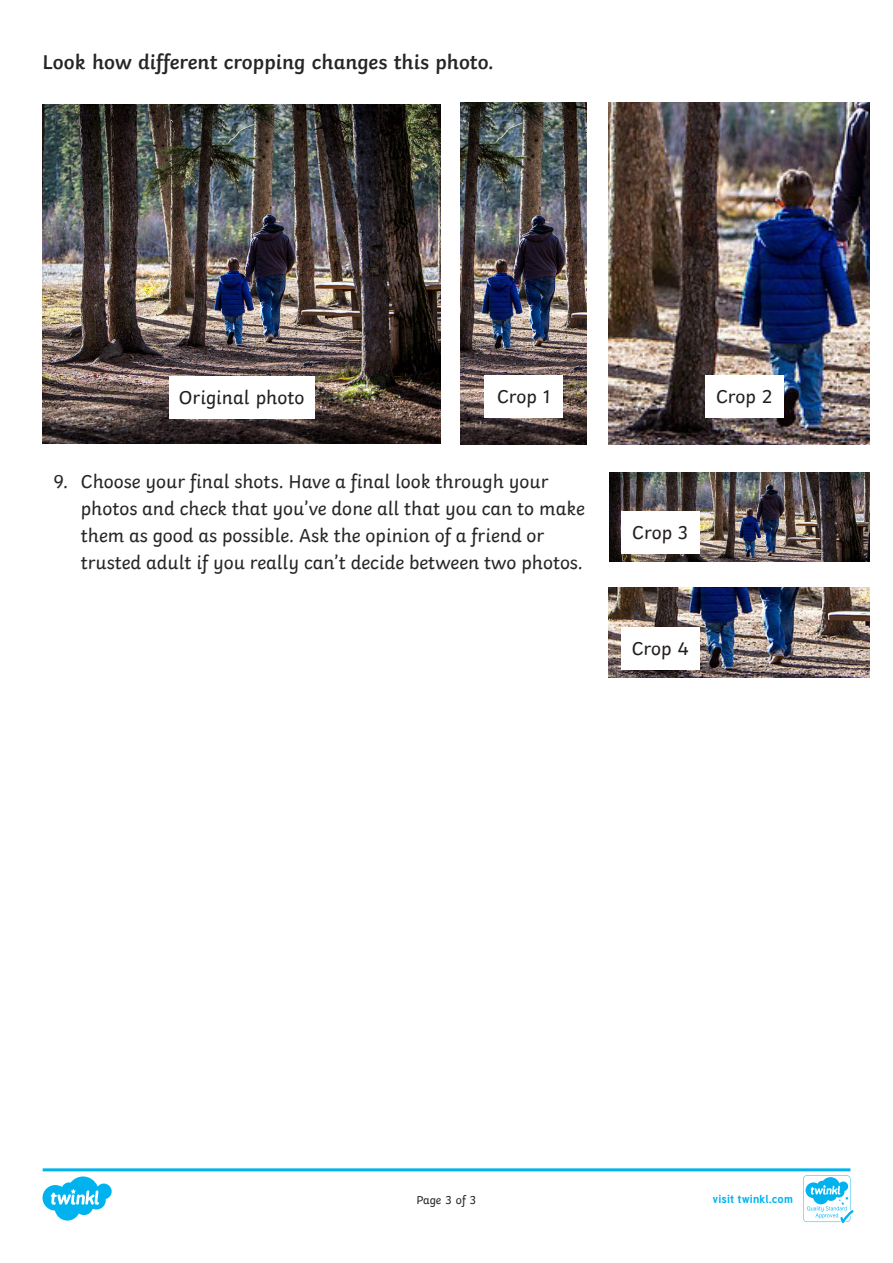
<style>
.page{position:relative;width:893px;height:1263px;background:#fff}
.page>*{position:absolute;margin:0;border:0;box-sizing:border-box;transform-origin:0 0}
.Heading_4{font:600 21px "Twinkl";color:#282526}
.t1{font:19.5px/27px "Twinkl";color:#282526}
.t2{font:19.5px "Twinkl";color:#231f20}
.Page_Numbers{font:12px "Twinkl";letter-spacing:-.005em;color:#282526}
.Logo_URL_-_Colour{font:700 11.4px "Tuffy";letter-spacing:.015em;color:#00b3ef}
</style>
<div class="page">
<img style="left:43px;top:104px;width:398px;height:340px">
<img style="left:461px;top:102px;width:126px;height:342px">
<img style="left:609px;top:472px;width:261px;height:89px">
<img style="left:608px;top:588px;width:262px;height:89px">
<img style="left:608px;top:102px;width:262px;height:342px">
<div style="left:169px;top:376px;width:145px;height:43px;background:#fff"></div>
<div style="left:484px;top:375px;width:79px;height:43px;background:#fff"></div>
<div style="left:705px;top:375px;width:78px;height:43px;background:#fff"></div>
<div style="left:621px;top:512px;width:78px;height:42px;background:#fff"></div>
<div style="left:621px;top:627px;width:78px;height:42px;background:#fff"></div>
<svg style="left:43px;top:1168px;width:810px;height:55px"></svg>
<p class="Heading_4" style="left:43px;top:45px;width:453px">Look how different cropping changes this photo.</p>
<p class="t2" style="left:179px;top:382px;width:127px">Original photo</p>
<p class="t2" style="left:497px;top:381px;width:55px">Crop 1</p>
<p class="t2" style="left:716px;top:381px;width:58px">Crop 2</p>
<p class="t1" style="left:81px;top:466px;width:505px;text-indent:-27px">9. Choose your final shots. Have a final look through your photos and check that you’ve done all that you can to make them as good as possible. Ask the opinion of a friend or trusted adult if you really can’t decide between two photos.</p>
<p class="t2" style="left:632px;top:518px;width:57px">Crop 3</p>
<p class="t2" style="left:632px;top:633px;width:58px">Crop 4</p>
<p class="Page_Numbers" style="left:416px;top:1191px;width:62px">Page 3 of 3</p>
<p class="Logo_URL_-_Colour" style="left:712px;top:1190px;width:82px">visit twinkl.com</p>
</div>
